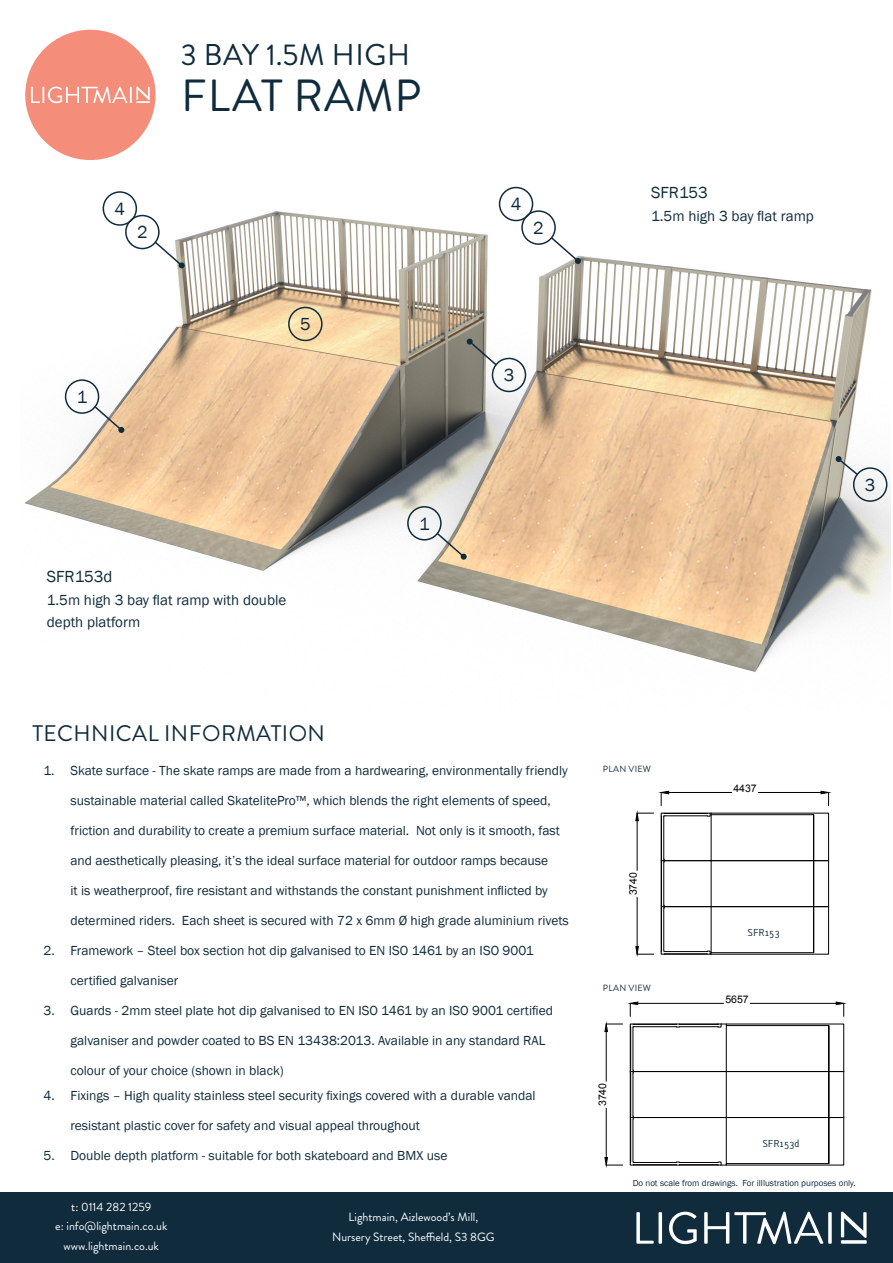
<style>
.page{position:relative;width:893px;height:1263px;background:#fff}
.page>*{position:absolute;margin:0;border:0;box-sizing:border-box;transform-origin:0 0}
.t1{font:45px "Brandon Grotesque";letter-spacing:.02em;color:#0f2b3c}
.t2{font:30px "Brandon Grotesque";letter-spacing:.02em;color:#0f2b3c}
.t3{font:22.5px "Brandon Grotesque";letter-spacing:.02em;color:#0f2b3c}
.t4{font:18px "Franklin Gothic";color:#0f2b3c}
.t5{font:16.5px "Franklin Gothic";color:#0f2b3c}
.t6{font:15px/22.5px "Franklin Gothic";color:#0f2b3c}
.t7{font:13.5px "Franklin Gothic";color:#0f2b3c}
.t8{font:12px "Brandon Grotesque";color:#fff}
.t9{font:10.5px "Arial";color:#000}
.t10{font:9px "Franklin Gothic";color:#0f2b3c}
.t11{font:9px "Brandon Grotesque";letter-spacing:.02em;color:#0f2b3c}
.t12{font:9px "Lacuna";color:#0f2b3c}
</style>
<div class="page">
<img style="left:24px;top:190px;width:867px;height:482px">
<div style="left:25px;top:30px;width:131px;height:130px;background:#f48d7a;border-radius:50%"></div>
<svg style="left:31px;top:87px;width:119px;height:16px"></svg>
<div style="left:0;top:1193px;width:893px;height:70px;background:#0f2b3c"></div>
<svg style="left:636px;top:1212px;width:231px;height:32px"></svg>
<svg style="left:841px;top:1240px;width:26px;height:4px"></svg>
<div style="left:288px;top:307px;width:35px;height:34px;border:2px solid #0f2b3c;border-radius:50%"></div>
<div style="left:125px;top:215px;width:35px;height:34px;border:2px solid #0f2b3c;border-radius:50%"></div>
<svg style="left:153px;top:240px;width:32px;height:28px"></svg>
<div style="left:492px;top:358px;width:34px;height:34px;border:2px solid #0f2b3c;border-radius:50%"></div>
<svg style="left:467px;top:339px;width:31px;height:28px"></svg>
<div style="left:65px;top:379px;width:34px;height:35px;border:2px solid #0f2b3c;border-radius:50%"></div>
<svg style="left:93px;top:404px;width:31px;height:29px"></svg>
<div style="left:103px;top:191px;width:34px;height:35px;border:2px solid #0f2b3c;border-radius:50%"></div>
<div style="left:521px;top:210px;width:35px;height:35px;border:2px solid #0f2b3c;border-radius:50%"></div>
<svg style="left:549px;top:235px;width:32px;height:29px"></svg>
<div style="left:407px;top:506px;width:35px;height:34px;border:2px solid #0f2b3c;border-radius:50%"></div>
<svg style="left:435px;top:531px;width:32px;height:29px"></svg>
<div style="left:499px;top:187px;width:34px;height:34px;border:2px solid #0f2b3c;border-radius:50%"></div>
<div style="left:853px;top:467px;width:34px;height:35px;border:2px solid #0f2b3c;border-radius:50%"></div>
<svg style="left:836px;top:456px;width:24px;height:21px"></svg>
<svg style="left:661px;top:813px;width:168px;height:142px"></svg>
<hr style="left:669px;top:792px;width:152px;height:1px;background:#000">
<svg style="left:660px;top:790px;width:9px;height:15px"></svg>
<svg style="left:820px;top:790px;width:9px;height:15px"></svg>
<svg style="left:732px;top:792px;width:26px;height:1px"></svg>
<hr style="left:637px;top:821px;width:1px;height:126px;background:#000">
<svg style="left:635px;top:812px;width:19px;height:9px"></svg>
<svg style="left:635px;top:946px;width:19px;height:9px"></svg>
<svg style="left:636px;top:870px;width:2px;height:27px"></svg>
<svg style="left:630px;top:1023px;width:214px;height:143px"></svg>
<hr style="left:638px;top:1003px;width:198px;height:1px;background:#000">
<svg style="left:629px;top:1001px;width:10px;height:15px"></svg>
<svg style="left:835px;top:1001px;width:9px;height:15px"></svg>
<svg style="left:724px;top:1003px;width:26px;height:1px"></svg>
<hr style="left:606px;top:1031px;width:1px;height:126px;background:#000">
<svg style="left:604px;top:1023px;width:19px;height:9px"></svg>
<svg style="left:604px;top:1157px;width:19px;height:9px"></svg>
<svg style="left:605px;top:1081px;width:2px;height:27px"></svg>
<p class="t2" style="left:181px;top:34px;width:231px">3 BAY 1.5M HIGH</p>
<p class="t4" style="left:115px;top:198px;width:12px">4</p>
<p class="t4" style="left:137px;top:221px;width:12px">2</p>
<p class="t4" style="left:77px;top:386px;width:12px">1</p>
<p class="t1" style="left:181px;top:64px;width:242px">FLAT RAMP</p>
<p class="t4" style="left:300px;top:313px;width:12px">5</p>
<p class="t4" style="left:419px;top:512px;width:12px">1</p>
<p class="t5" style="left:47px;top:566px;width:67px">SFR153d</p>
<p class="t6" style="left:47px;top:589px;width:241px">1.5m high 3 bay flat ramp with double depth platform</p>
<p class="t4" style="left:511px;top:193px;width:12px">4</p>
<p class="t4" style="left:533px;top:217px;width:12px">2</p>
<p class="t4" style="left:504px;top:364px;width:12px">3</p>
<p class="t5" style="left:651px;top:183px;width:58px">SFR153</p>
<p class="t6" style="left:651px;top:205px;width:164px">1.5m high 3 bay flat ramp</p>
<p class="t4" style="left:865px;top:474px;width:12px">3</p>
<p class="t3" style="left:32px;top:717px;width:294px">TECHNICAL INFORMATION</p>
<p class="t11" style="left:603px;top:762px;width:50px">PLAN VIEW</p>
<p class="t7" style="left:43px;top:762px;width:526px">1. Skate surface - The skate ramps are made from a hardwearing, environmentally friendly</p>
<p class="t7" style="left:70px;top:792px;width:482px">sustainable material called SkatelitePro™, which blends the right elements of speed,</p>
<p class="t7" style="left:70px;top:822px;width:491px">friction and durability to create a premium surface material. Not only is it smooth, fast</p>
<p class="t7" style="left:70px;top:852px;width:479px">and aesthetically pleasing, it’s the ideal surface material for outdoor ramps because</p>
<p class="t7" style="left:70px;top:882px;width:479px">it is weatherproof, fire resistant and withstands the constant punishment inflicted by</p>
<p class="t7" style="left:70px;top:912px;width:500px">determined riders. Each sheet is secured with 72 x 6mm Ø high grade aluminium rivets</p>
<p class="t7" style="left:43px;top:942px;width:492px">2. Framework – Steel box section hot dip galvanised to EN ISO 1461 by an ISO 9001</p>
<p class="t7" style="left:70px;top:972px;width:109px">certified galvaniser</p>
<p class="t7" style="left:43px;top:1002px;width:511px">3. Guards - 2mm steel plate hot dip galvanised to EN ISO 1461 by an ISO 9001 certified</p>
<p class="t7" style="left:70px;top:1032px;width:476px">galvaniser and powder coated to BS EN 13438:2013. Available in any standard RAL</p>
<p class="t7" style="left:70px;top:1062px;width:215px">colour of your choice (shown in black)</p>
<p class="t7" style="left:43px;top:1087px;width:494px">4. Fixings – High quality stainless steel security fixings covered with a durable vandal</p>
<p class="t7" style="left:70px;top:1117px;width:351px">resistant plastic cover for safety and visual appeal throughout</p>
<p class="t7" style="left:43px;top:1147px;width:405px">5. Double depth platform - suitable for both skateboard and BMX use</p>
<p class="t9" style="left:626px;top:895px;width:25px;rotate:-90deg">3740</p>
<p class="t11" style="left:603px;top:981px;width:50px">PLAN VIEW</p>
<p class="t9" style="left:320px;top:1106px;width:25px;rotate:-90deg">3740</p>
<p class="t9" style="left:595px;top:1106px;width:25px;rotate:-90deg">3740</p>
<p class="t9" style="left:733px;top:782px;width:25px">4437</p>
<p class="t12" style="left:748px;top:927px;width:34px">SFR153</p>
<p class="t9" style="left:725px;top:993px;width:25px">5657</p>
<p class="t12" style="left:762px;top:1138px;width:39px">SFR153d</p>
<p class="t8" style="left:71px;top:1198px;width:81px">t: 0114 282 1259</p>
<p class="t8" style="left:55px;top:1218px;width:114px">e: info@lightmain.co.uk</p>
<p class="t8" style="left:64px;top:1237px;width:97px">www.lightmain.co.uk</p>
<p class="t8" style="left:349px;top:1209px;width:131px">Lightmain, Aizlewood’s Mill,</p>
<p class="t8" style="left:332px;top:1228px;width:164px">Nursery Street, Sheffield, S3 8GG</p>
<p class="t10" style="left:633px;top:1178px;width:225px">Do not scale from drawings. For illlustration purposes only.</p>
</div>
